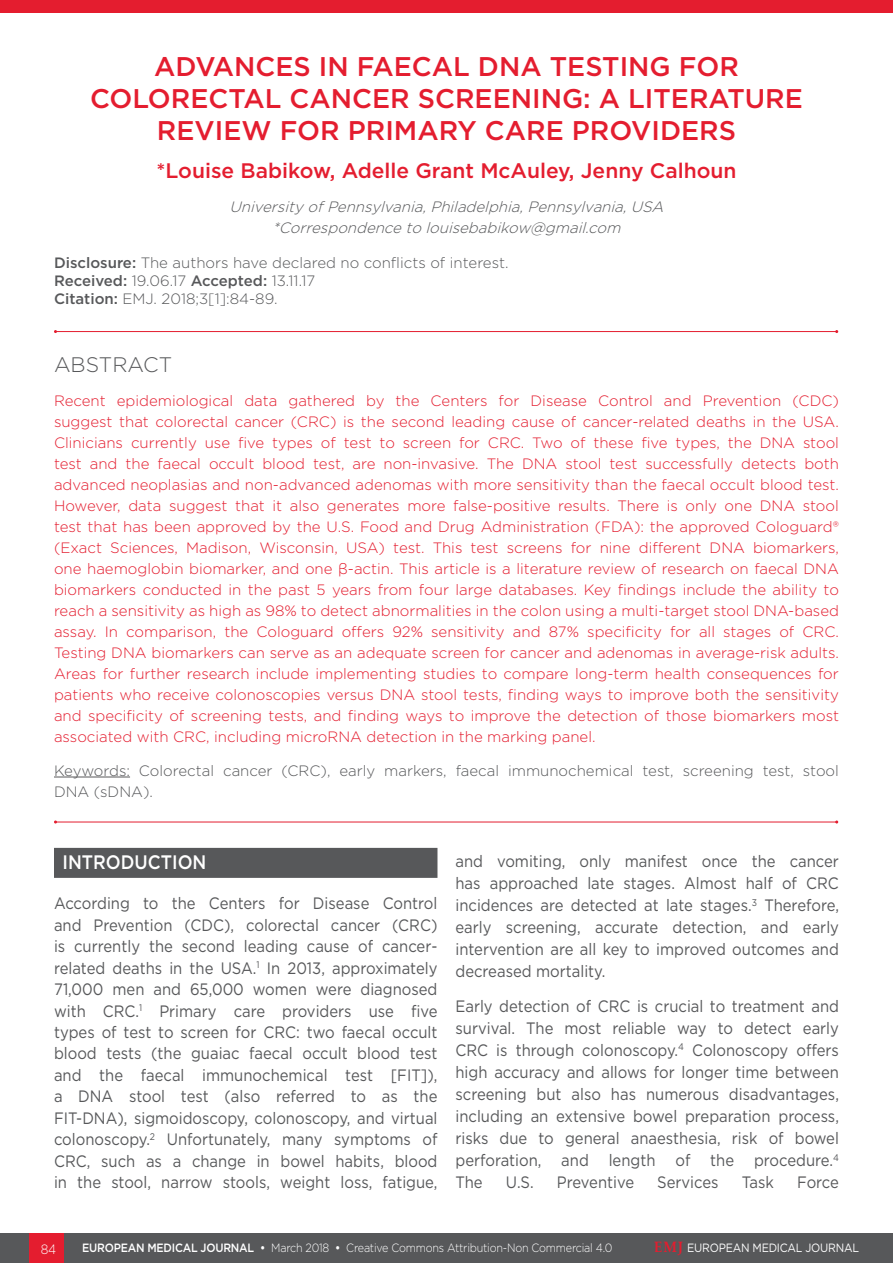
<style>
.page{position:relative;width:893px;height:1263px;background:#fff}
.page>*{position:absolute;margin:0;border:0;box-sizing:border-box;transform-origin:0 0}
._1__Title{font:500 27px/32.4px "Gotham";color:#e41d2f;text-align:center}
._1__Title-2{font:500 21px "Gotham";color:#e41d2f}
._5__Abstract_Title{font:300 21px "Gotham";color:#57585a}
._8__Heading_1{font:500 19.5px "Gotham";color:#fff;scale:.9 1}
._11__Main_text{font:16.5px/21.5px "Gotham";color:#57585a;text-align:justify;scale:.9 1}
._6__Abstract_text{font:300 15px/21px "Gotham";color:#e41d2f;text-align:justify}
._7__Keywords{font:300 15px/21px "Gotham";color:#57585a}
._3__Bi-lines{font:italic 300 15px "Gotham";color:#57585a}
._5__Disclosure{font:300 15px "Gotham";color:#57585a}
._5__Disclosure-2{font:500 15px "Gotham";letter-spacing:-.005em;color:#57585a}
.t1{font:300 13.5px "Gotham";color:#fff;scale:.9 1}
.t2{font:300 12px "Gotham";letter-spacing:-.02em;color:#fff;scale:.9 1}
.t3{font:12px "Gotham";letter-spacing:-.02em;color:#fff;scale:.9 1}
.s1{font-weight:500}
.s2{font-weight:300}
.s3{font-family:"Palatino Linotype";font-weight:700;font-size:15px;color:#e41d2f}
</style>
<div class="page">
<div style="left:0;top:1233px;width:893px;height:30px;background:#57585a"></div>
<div style="left:30px;top:1233px;width:34px;height:30px;background:#e41d2f"></div>
<hr style="left:54px;top:777px;width:76px;height:1px;background:#57585a">
<div style="left:54px;top:848px;width:383px;height:30px;background:#57585a"></div>
<div style="left:0;top:0;width:893px;height:12px;background:#e41d2f"></div>
<hr style="left:55px;top:822px;width:782px;height:1px;background:#e41d2f">
<hr style="left:55px;top:331px;width:782px;height:1px;background:#e41d2f">
<p class="_1__Title" style="left:90px;top:50px;width:714px">ADVANCES IN FAECAL DNA TESTING FOR<br>COLORECTAL CANCER SCREENING: A LITERATURE<br>REVIEW FOR PRIMARY CARE PROVIDERS</p>
<p class="_1__Title-2" style="left:156px;top:157px;width:582px">*Louise Babikow, Adelle Grant McAuley, Jenny Calhoun</p>
<p class="_3__Bi-lines" style="left:230px;top:197px;width:440px">UniversityofPennsylvania,Philadelphia,Pennsylvania,USA</p>
<p class="_3__Bi-lines" style="left:273px;top:218px;width:354px">*Correspondenceto louisebabikow@gmail.com</p>
<p class="_5__Disclosure" style="left:54px;top:253px;width:456px"><span class="s1">Disclosure:</span> The authors have declared no conflicts of interest.</p>
<p class="_5__Disclosure-2" style="left:54px;top:271px;width:263px">Received: <span class="s2">19.06.17</span> Accepted: <span class="s2">13.11.17</span></p>
<p class="_5__Disclosure" style="left:54px;top:289px;width:225px"><span class="s1">Citation:</span> EMJ. 2018;3[1]:84-89.</p>
<p class="_5__Abstract_Title" style="left:54px;top:351px;width:120px">ABSTRACT</p>
<p class="_6__Abstract_text" style="left:54px;top:389px;width:786px">Recent epidemiological data gathered by the Centers for Disease Control and Prevention (CDC) suggest that colorectal cancer (CRC) is the second leading cause of cancer-related deaths in the USA.<br>Clinicians currently use five types of test to screen for CRC. Two of these five types, the DNA stool test and the faecal occult blood test, are non-invasive. The DNA stool test successfully detects both advanced neoplasias and non-advanced adenomas with more sensitivity than the faecal occult blood test.<br>However, data suggest that it also generates more false-positive results. There is only one DNA stool test that has been approved by the U.S. Food and Drug Administration (FDA): the approved Cologuard® (Exact Sciences, Madison, Wisconsin, USA) test. This test screens for nine different DNA biomarkers, one haemoglobin biomarker, and one β-actin. This article is a literature review of research on faecal DNA biomarkers conducted in the past 5 years from four large databases. Key findings include the ability to reach a sensitivity as high as 98% to detect abnormalities in the colon using a multi-target stool DNA-based assay. In comparison, the Cologuard offers 92% sensitivity and 87% specificity for all stages of CRC.<br>Testing DNA biomarkers can serve as an adequate screen for cancer and adenomas in average-risk adults.<br>Areas for further research include implementing studies to compare long-term health consequences for patients who receive colonoscopies versus DNA stool tests, finding ways to improve both the sensitivity and specificity of screening tests, and finding ways to improve the detection of those biomarkers most associated with CRC, including microRNA detection in the marking panel.</p>
<p class="_7__Keywords" style="left:54px;top:759px;width:786px">Keywords: Colorectal cancer (CRC), early markers, faecal immunochemical test, screening test, stool<br>DNA (sDNA).</p>
<p class="_8__Heading_1" style="left:63px;top:850px;width:161px">INTRODUCTION</p>
<p class="_11__Main_text" style="left:54px;top:892px;width:428px">According to the Centers for Disease Control and Prevention (CDC), colorectal cancer (CRC) is currently the second leading cause of cancer&shy;related deaths in the USA.<sup>1</sup> In 2013, approximately 71,000 men and 65,000 women were diagnosed with CRC.<sup>1</sup> Primary care providers use five types of test to screen for CRC: two faecal occult blood tests (the guaiac faecal occult blood test and the faecal immunochemical test [FIT]), a DNA stool test (also referred to as the FIT-DNA), sigmoidoscopy, colonoscopy, and virtual colonoscopy.<sup>2</sup> Unfortunately, many symptoms of CRC, such as a change in bowel habits, blood in the stool, narrow stools, weight loss, fatigue,</p>
<p class="_11__Main_text" style="left:455px;top:850px;width:428px;line-height:22px">and vomiting, only manifest once the cancer has approached late stages. Almost half of CRC incidences are detected at late stages.<sup>3</sup> Therefore, early screening, accurate detection, and early intervention are all key to improved outcomes and decreased mortality.</p>
<p class="_11__Main_text" style="left:455px;top:995px;width:428px;line-height:22px">Early detection of CRC is crucial to treatment and survival. The most reliable way to detect early CRC is through colonoscopy.<sup>4</sup> Colonoscopy offers high accuracy and allows for longer time between screening but also has numerous disadvantages, including an extensive bowel preparation process, risks due to general anaesthesia, risk of bowel perforation, and length of the procedure.<sup>4<br></sup>The</p>
<p class="_11__Main_text" style="left:506px;top:1171px;width:32px">U.S.</p>
<p class="_11__Main_text" style="left:557px;top:1171px;width:87px">Preventive</p>
<p class="_11__Main_text" style="left:657px;top:1171px;width:70px">Services</p>
<p class="_11__Main_text" style="left:742px;top:1171px;width:37px">Task</p>
<p class="_11__Main_text" style="left:797px;top:1171px;width:48px">Force</p>
<p class="t1" style="left:41px;top:1240px;width:19px">84</p>
<p class="t2" style="left:82px;top:1240px;width:591px"><span class="s1">EUROPEAN MEDICAL JOURNAL •</span> March 2018 <span class="s1">•</span> Creative Commons Attribution-Non Commercial 4.0</p>
<p class="t3" style="left:654px;top:1240px;width:229px"><span class="s3">EMJ</span> EUROPEAN MEDICAL JOURNAL</p>
</div>
